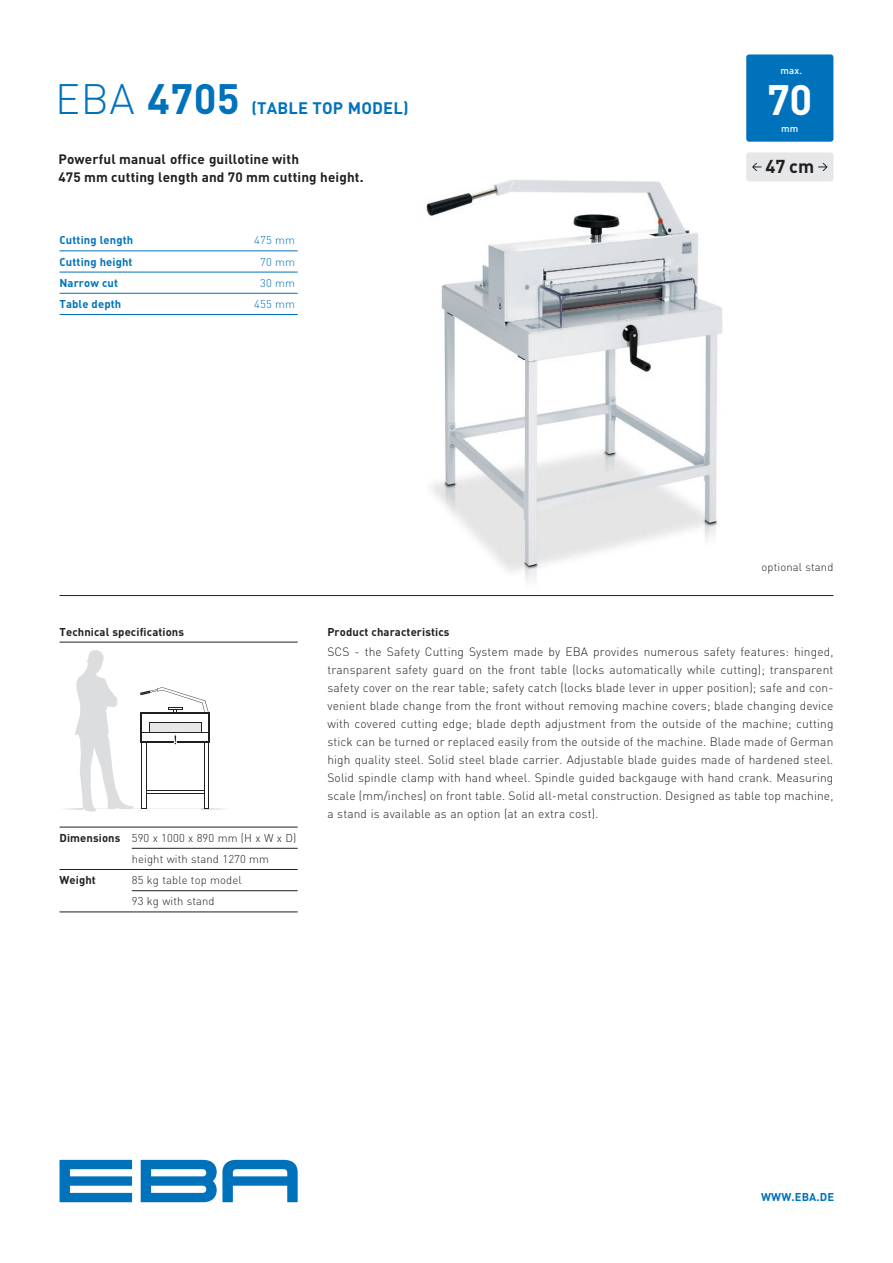
<style>
.page{position:relative;width:893px;height:1263px;background:#fff}
.page>*{position:absolute;margin:0;border:0;box-sizing:border-box;transform-origin:0 0}
.t1{font:700 42px "DIN";color:#0072bc}
.t2{font:700 42px "DIN";color:#fff}
.t3{font:700 18.45px "DIN";color:#231f20}
.t4{font:700 16.5px "DIN";letter-spacing:.01em;color:#0072bc}
.t5{font:700 13.5px/18px "DIN";letter-spacing:.01em;color:#231f20}
.t6{font:300 12px/18px "DIN";letter-spacing:.01em;color:#231f20;text-align:justify}
.t7{font:300 11.25px/21.1px "DIN";letter-spacing:.01em;color:#231f20}
.t8{font:700 11.25px "DIN";letter-spacing:.01em;color:#0072bc}
.t9{font:700 11.25px "DIN";letter-spacing:.01em;color:#231f20}
.t10{font:300 11.25px "DIN";letter-spacing:.01em;color:#0072bc}
.t11{font:500 9.75px "DIN";color:#fff}
.s1{font-weight:300}
.s2{font-weight:700}
</style>
<div class="page">
<svg style="left:60px;top:1160px;width:72px;height:42px"></svg>
<svg style="left:141px;top:1160px;width:157px;height:42px"></svg>
<img style="left:426px;top:179px;width:350px;height:403px">
<hr style="left:60px;top:595px;width:773px;height:1px;background:#231f20">
<svg style="left:65px;top:650px;width:160px;height:162px"></svg>
<div style="left:746px;top:152px;width:87px;height:29px;background:#e6e7e9;border-radius:3px"></div>
<svg style="left:752px;top:163px;width:9px;height:8px"></svg>
<svg style="left:818px;top:163px;width:10px;height:8px"></svg>
<div style="left:746px;top:54px;width:87px;height:88px;background:#0072bc;border-radius:3px"></div>
<hr style="left:60px;top:827px;width:238px;height:1px;background:#231f20">
<hr style="left:132px;top:848px;width:166px;height:1px;background:#231f20">
<hr style="left:60px;top:869px;width:238px;height:1px;background:#231f20">
<hr style="left:132px;top:890px;width:166px;height:1px;background:#231f20">
<hr style="left:60px;top:912px;width:238px;height:1px;background:#231f20">
<hr style="left:60px;top:251px;width:238px;height:1px;background:#0072bc">
<hr style="left:60px;top:272px;width:238px;height:1px;background:#0072bc">
<hr style="left:60px;top:293px;width:238px;height:1px;background:#0072bc">
<hr style="left:60px;top:314px;width:238px;height:1px;background:#0072bc">
<hr style="left:60px;top:642px;width:238px;height:1px;background:#231f20">
<h1 class="t1" style="left:55px;top:72px;width:186px"><span class="s1">EBA</span> 4705</h1>
<h3 class="t4" style="left:251px;top:98px;width:159px">(table top model)</h3>
<p class="t5" style="left:58px;top:150px;width:307px">Powerful manual office guillotine with<br>475 mm cutting length and 70 mm cutting height.</p>
<p class="t8" style="left:60px;top:233px;width:75px">Cutting length</p>
<p class="t10" style="left:254px;top:233px;width:42px">475 mm</p>
<p class="t8" style="left:60px;top:254px;width:75px">Cutting height</p>
<p class="t10" style="left:260px;top:255px;width:36px">70 mm</p>
<p class="t8" style="left:60px;top:275px;width:60px">Narrow cut</p>
<p class="t10" style="left:260px;top:276px;width:36px">30 mm</p>
<p class="t8" style="left:60px;top:296px;width:63px">Table depth</p>
<p class="t10" style="left:254px;top:297px;width:42px">455 mm</p>
<p class="t11" style="left:780px;top:65px;width:23px">max.</p>
<h1 class="t2" style="left:767px;top:72px;width:47px">70</h1>
<p class="t11" style="left:781px;top:122px;width:19px">mm</p>
<h2 class="t3" style="left:765px;top:154px;width:51px">47 cm</h2>
<p class="t7" style="left:762px;top:557px;width:73px">optional stand</p>
<p class="t9" style="left:60px;top:624px;width:126px">Technical specifications</p>
<p class="t7" style="left:132px;top:827px;width:166px;text-indent:-72px"><span class="s2">Dimensions</span> 590 x 1000 x 890 mm (H x W x D) height with stand 1270 mm</p>
<p class="t9" style="left:60px;top:873px;width:38px">Weight</p>
<p class="t7" style="left:132px;top:869px;width:111px">85 kg table top model<br>93 kg with stand</p>
<p class="t9" style="left:327px;top:624px;width:124px">Product characteristics</p>
<p class="t6" style="left:327px;top:643px;width:508px">SCS - the Safety Cutting System made by EBA provides numerous safety features: hinged, transparent safety guard on the front table (locks automatically while cutting); transparent safety cover on the rear table; safety catch (locks blade lever in upper position); safe and con&shy;venient blade change from the front without removing machine covers; blade changing device with covered cutting edge; blade depth adjustment from the outside of the machine; cutting stick can be turned or replaced easily from the outside of the machine. Blade made of German high quality steel. Solid steel blade carrier. Adjustable blade guides made of hardened steel.<br>Solid spindle clamp with hand wheel. Spindle guided backgauge with hand crank. Measuring scale (mm/inches) on front table. Solid all-metal construction. Designed as table top machine, a stand is available as an option (at an extra cost).</p>
<p class="t8" style="left:761px;top:1190px;width:74px">WWW.EBA.DE</p>
</div>
